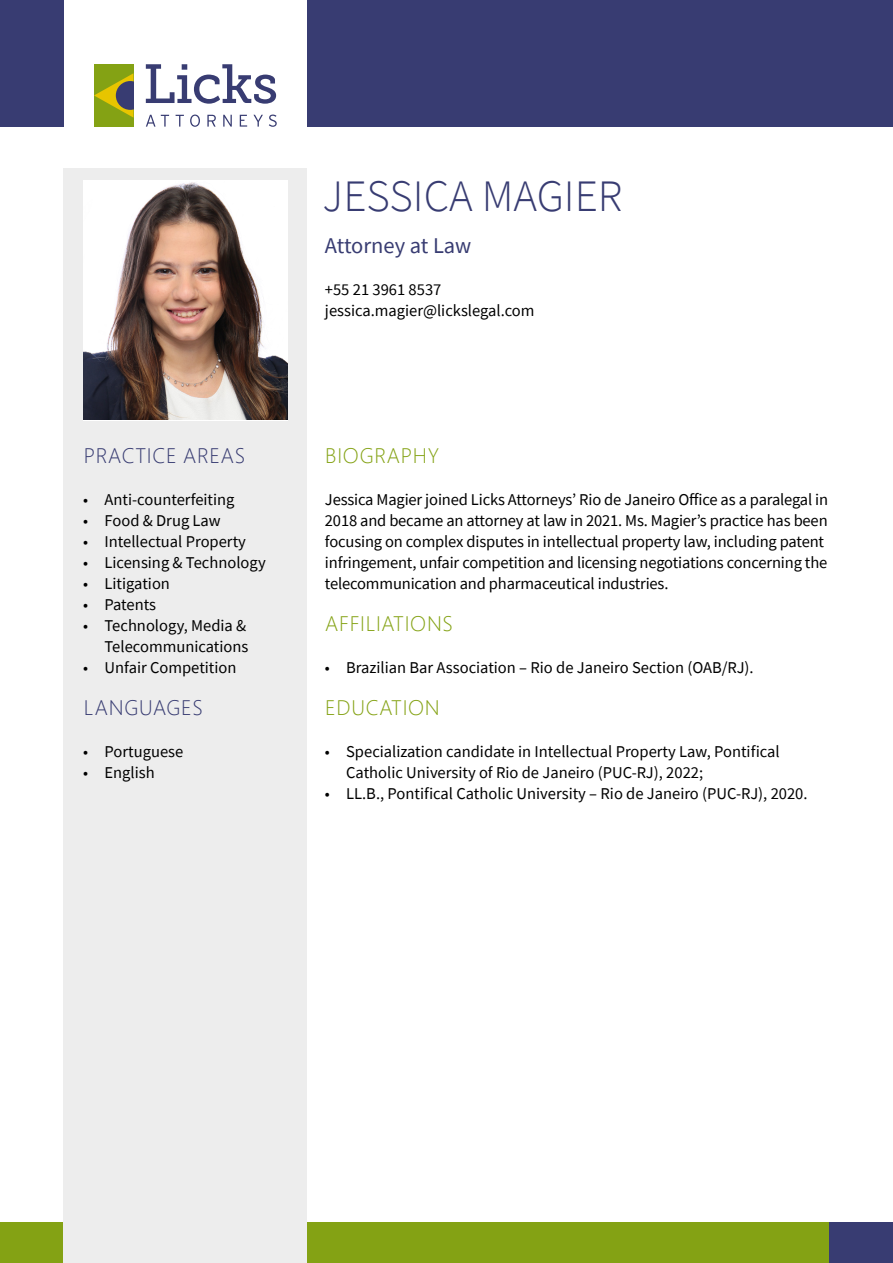
<style>
.page{position:relative;width:893px;height:1263px;background:#fff}
.page>*{position:absolute;margin:0;border:0;box-sizing:border-box;transform-origin:0 0}
.t1{font:300 45px "Source Sans Pro";color:#383c72}
.t2{font:22.5px "Source Sans Pro";color:#383c72}
.t3{font:300 21px "Segoe UI";letter-spacing:.035em;color:#84a214}
.t4{font:300 21px "Segoe UI";letter-spacing:.035em;color:#383c72}
.t5{font:16.5px/21px "Source Sans Pro";letter-spacing:-.01em;color:#000}
</style>
<div class="page">
<div style="left:0;top:1222px;width:893px;height:41px;background:#84a214"></div>
<div style="left:829px;top:1222px;width:64px;height:41px;background:#383c72"></div>
<div style="left:0;top:0;width:64px;height:127px;background:#383c72"></div>
<div style="left:307px;top:0;width:586px;height:127px;background:#383c72"></div>
<svg style="left:146px;top:115px;width:23px;height:12px"></svg>
<svg style="left:176px;top:115px;width:8px;height:12px"></svg>
<svg style="left:190px;top:115px;width:10px;height:12px"></svg>
<svg style="left:207px;top:115px;width:9px;height:12px"></svg>
<svg style="left:223px;top:115px;width:9px;height:12px"></svg>
<svg style="left:240px;top:115px;width:7px;height:12px"></svg>
<svg style="left:253px;top:115px;width:10px;height:12px"></svg>
<svg style="left:269px;top:115px;width:8px;height:12px"></svg>
<svg style="left:146px;top:64px;width:130px;height:40px"></svg>
<div style="left:94px;top:64px;width:39px;height:63px;background:#84a214"></div>
<svg style="left:94px;top:73px;width:39px;height:45px"></svg>
<div style="left:64px;top:169px;width:243px;height:1094px;background:#ededed"></div>
<img style="left:83px;top:182px;width:204px;height:238px">
<p class="t4" style="left:84px;top:436px;width:163px">PRACTICE AREAS</p>
<p class="t5" style="left:83px;top:489px;width:153px">• Anti-counterfeiting</p>
<p class="t5" style="left:83px;top:510px;width:139px">• Food &amp; Drug Law</p>
<p class="t5" style="left:83px;top:531px;width:164px">• Intellectual Property</p>
<p class="t5" style="left:83px;top:552px;width:184px">• Licensing &amp; Technology</p>
<p class="t5" style="left:83px;top:573px;width:88px">• Litigation</p>
<p class="t5" style="left:83px;top:594px;width:74px">• Patents</p>
<p class="t5" style="left:83px;top:615px;width:167px;text-align:right">• Technology, Media &amp;<br>Telecommunications</p>
<p class="t5" style="left:83px;top:657px;width:155px">• Unfair Competition</p>
<p class="t4" style="left:84px;top:688px;width:121px">LANGUAGES</p>
<p class="t5" style="left:83px;top:741px;width:101px">• Portuguese</p>
<p class="t5" style="left:83px;top:762px;width:73px">• English</p>
<h1 class="t1" style="left:323px;top:168px;width:301px">JESSICA MAGIER</h1>
<h2 class="t2" style="left:325px;top:231px;width:148px">Attorney at Law</h2>
<p class="t5" style="left:325px;top:279px;width:211px">+55 21 3961 8537 jessica.magier@lickslegal.com</p>
<p class="t3" style="left:325px;top:436px;width:115px">BIOGRAPHY</p>
<p class="t5" style="left:325px;top:489px;width:505px">Jessica Magier joined Licks Attorneys’ Rio de Janeiro Office as a paralegal in 2018 and became an attorney at law in 2021. Ms. Magier’s practice has been focusing on complex disputes in intellectual property law, including patent infringement, unfair competition and licensing negotiations concerning the telecommunication and pharmaceutical industries.</p>
<p class="t3" style="left:325px;top:604px;width:129px">AFFILIATIONS</p>
<p class="t5" style="left:325px;top:657px;width:430px">• Brazilian Bar Association – Rio de Janeiro Section (OAB/RJ).</p>
<p class="t3" style="left:325px;top:688px;width:116px">EDUCATION</p>
<p class="t5" style="left:346px;top:741px;width:435px;text-indent:-21px">• Specialization candidate in Intellectual Property Law, Pontifical<br>Catholic University of Rio de Janeiro (PUC-RJ), 2022;</p>
<p class="t5" style="left:325px;top:783px;width:484px">• LL.B., Pontifical Catholic University – Rio de Janeiro (PUC-RJ), 2020.</p>
</div>
